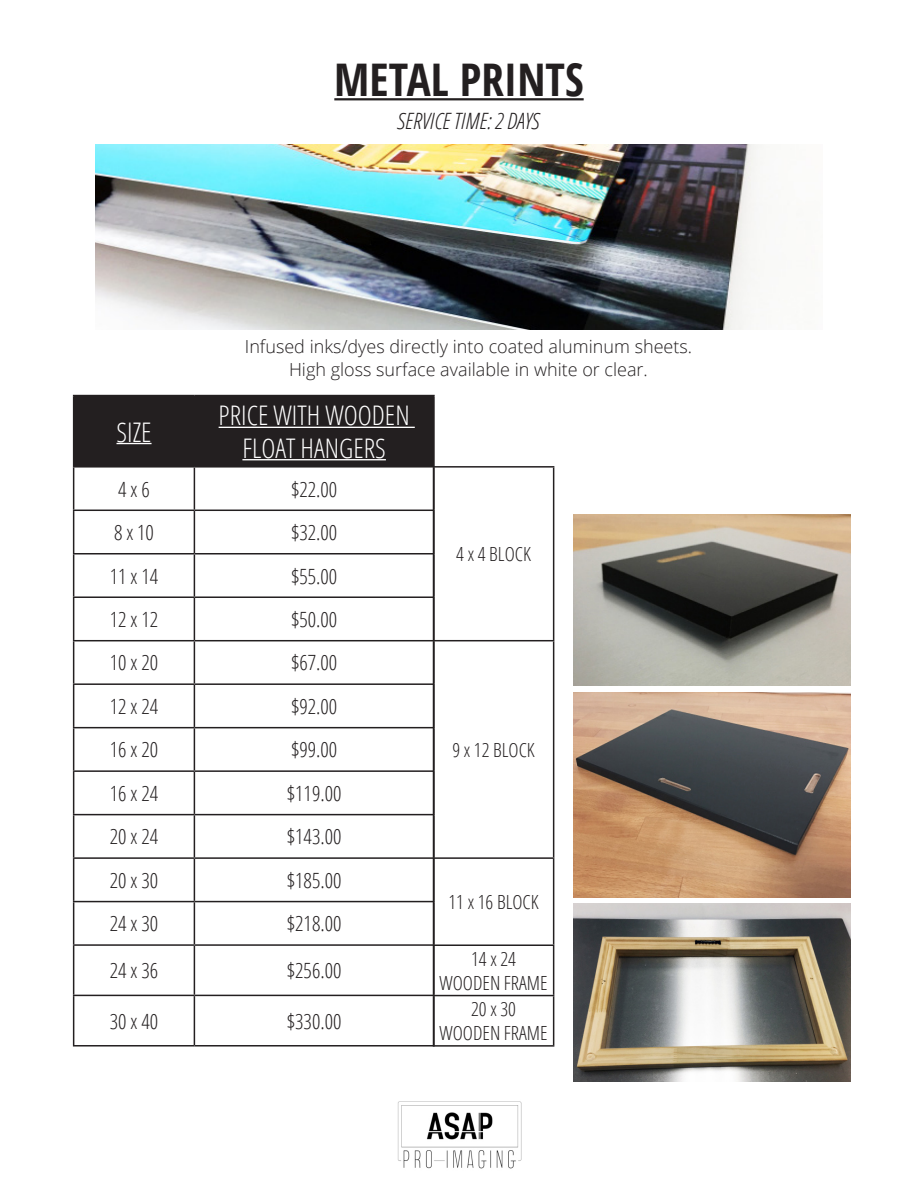
<style>
.page{position:relative;width:918px;height:1188px;background:#fff}
.page>*{position:absolute;margin:0;border:0;box-sizing:border-box;transform-origin:0 0}
.t1{font:700 condensed 45px "Open Sans";color:#231f20}
.t2{font:300 condensed 27px/32.4px "Open Sans";color:#fff;text-align:center}
.t3{font:italic 300 condensed 22.5px "Open Sans";color:#231f20}
.t4{font:300 condensed 21px "Open Sans";color:#231f20}
.t5{font:300 condensed 19.5px "Open Sans";color:#231f20}
.t6{font:300 18px "Open Sans";color:#231f20}
</style>
<div class="page">
<div style="left:74px;top:396px;width:359px;height:70px;background:#231f20"></div>
<hr style="left:73px;top:395px;width:121px;height:1px;background:#231f20">
<hr style="left:73px;top:396px;width:1px;height:70px;background:#231f20">
<hr style="left:194px;top:395px;width:241px;height:1px;background:#231f20">
<hr style="left:194px;top:396px;width:1px;height:70px;background:#231f20">
<hr style="left:433px;top:396px;width:2px;height:70px;background:#231f20">
<hr style="left:73px;top:466px;width:121px;height:2px;background:#231f20">
<hr style="left:73px;top:468px;width:1px;height:42px;background:#231f20">
<hr style="left:194px;top:466px;width:241px;height:2px;background:#231f20">
<hr style="left:194px;top:468px;width:1px;height:42px;background:#231f20">
<hr style="left:433px;top:468px;width:2px;height:42px;background:#231f20">
<hr style="left:73px;top:510px;width:121px;height:1px;background:#231f20">
<hr style="left:73px;top:511px;width:1px;height:42px;background:#231f20">
<hr style="left:194px;top:510px;width:241px;height:1px;background:#231f20">
<hr style="left:194px;top:511px;width:1px;height:42px;background:#231f20">
<hr style="left:433px;top:511px;width:2px;height:42px;background:#231f20">
<hr style="left:73px;top:553px;width:121px;height:2px;background:#231f20">
<hr style="left:73px;top:555px;width:1px;height:41px;background:#231f20">
<hr style="left:194px;top:553px;width:241px;height:2px;background:#231f20">
<hr style="left:194px;top:555px;width:1px;height:41px;background:#231f20">
<hr style="left:433px;top:555px;width:2px;height:41px;background:#231f20">
<hr style="left:73px;top:596px;width:121px;height:2px;background:#231f20">
<hr style="left:73px;top:598px;width:1px;height:42px;background:#231f20">
<hr style="left:194px;top:596px;width:241px;height:2px;background:#231f20">
<hr style="left:194px;top:598px;width:1px;height:42px;background:#231f20">
<hr style="left:433px;top:598px;width:2px;height:42px;background:#231f20">
<hr style="left:73px;top:640px;width:121px;height:1px;background:#231f20">
<hr style="left:73px;top:641px;width:1px;height:42px;background:#231f20">
<hr style="left:194px;top:640px;width:241px;height:1px;background:#231f20">
<hr style="left:194px;top:641px;width:1px;height:42px;background:#231f20">
<hr style="left:433px;top:641px;width:2px;height:42px;background:#231f20">
<hr style="left:73px;top:683px;width:121px;height:2px;background:#231f20">
<hr style="left:73px;top:685px;width:1px;height:42px;background:#231f20">
<hr style="left:194px;top:683px;width:241px;height:2px;background:#231f20">
<hr style="left:194px;top:685px;width:1px;height:42px;background:#231f20">
<hr style="left:433px;top:685px;width:2px;height:42px;background:#231f20">
<hr style="left:73px;top:727px;width:121px;height:1px;background:#231f20">
<hr style="left:73px;top:728px;width:1px;height:42px;background:#231f20">
<hr style="left:194px;top:727px;width:241px;height:1px;background:#231f20">
<hr style="left:194px;top:728px;width:1px;height:42px;background:#231f20">
<hr style="left:433px;top:728px;width:2px;height:42px;background:#231f20">
<hr style="left:73px;top:770px;width:121px;height:2px;background:#231f20">
<hr style="left:73px;top:772px;width:1px;height:42px;background:#231f20">
<hr style="left:194px;top:770px;width:241px;height:2px;background:#231f20">
<hr style="left:194px;top:772px;width:1px;height:42px;background:#231f20">
<hr style="left:433px;top:772px;width:2px;height:42px;background:#231f20">
<hr style="left:73px;top:814px;width:121px;height:1px;background:#231f20">
<hr style="left:73px;top:815px;width:1px;height:42px;background:#231f20">
<hr style="left:194px;top:814px;width:241px;height:1px;background:#231f20">
<hr style="left:194px;top:815px;width:1px;height:42px;background:#231f20">
<hr style="left:433px;top:815px;width:2px;height:42px;background:#231f20">
<hr style="left:73px;top:857px;width:121px;height:2px;background:#231f20">
<hr style="left:73px;top:859px;width:1px;height:42px;background:#231f20">
<hr style="left:194px;top:857px;width:241px;height:2px;background:#231f20">
<hr style="left:194px;top:859px;width:1px;height:42px;background:#231f20">
<hr style="left:433px;top:859px;width:2px;height:42px;background:#231f20">
<hr style="left:73px;top:901px;width:121px;height:1px;background:#231f20">
<hr style="left:73px;top:902px;width:1px;height:42px;background:#231f20">
<hr style="left:194px;top:901px;width:241px;height:1px;background:#231f20">
<hr style="left:194px;top:902px;width:1px;height:42px;background:#231f20">
<hr style="left:433px;top:902px;width:2px;height:42px;background:#231f20">
<hr style="left:73px;top:944px;width:121px;height:2px;background:#231f20">
<hr style="left:73px;top:946px;width:1px;height:49px;background:#231f20">
<hr style="left:194px;top:944px;width:241px;height:2px;background:#231f20">
<hr style="left:194px;top:946px;width:1px;height:49px;background:#231f20">
<hr style="left:433px;top:946px;width:2px;height:49px;background:#231f20">
<hr style="left:73px;top:995px;width:121px;height:1px;background:#231f20">
<hr style="left:73px;top:996px;width:1px;height:49px;background:#231f20">
<hr style="left:194px;top:995px;width:241px;height:1px;background:#231f20">
<hr style="left:194px;top:996px;width:1px;height:49px;background:#231f20">
<hr style="left:433px;top:996px;width:2px;height:49px;background:#231f20">
<hr style="left:73px;top:1045px;width:121px;height:2px;background:#231f20">
<hr style="left:194px;top:1045px;width:241px;height:2px;background:#231f20">
<hr style="left:117px;top:443px;width:35px;height:1px;background:#fff">
<hr style="left:219px;top:427px;width:196px;height:1px;background:#fff">
<hr style="left:242px;top:459px;width:144px;height:1px;background:#fff">
<hr style="left:433px;top:466px;width:121px;height:2px;background:#231f20">
<hr style="left:553px;top:468px;width:1px;height:172px;background:#231f20">
<hr style="left:433px;top:640px;width:121px;height:1px;background:#231f20">
<hr style="left:553px;top:641px;width:1px;height:216px;background:#231f20">
<hr style="left:433px;top:857px;width:121px;height:2px;background:#231f20">
<hr style="left:553px;top:859px;width:1px;height:85px;background:#231f20">
<hr style="left:433px;top:944px;width:121px;height:2px;background:#231f20">
<hr style="left:553px;top:946px;width:1px;height:49px;background:#231f20">
<hr style="left:433px;top:995px;width:121px;height:1px;background:#231f20">
<hr style="left:553px;top:996px;width:1px;height:49px;background:#231f20">
<hr style="left:433px;top:1045px;width:121px;height:2px;background:#231f20">
<hr style="left:334px;top:98px;width:250px;height:2px;background:#231f20">
<img style="left:95px;top:144px;width:667px;height:186px">
<img style="left:573px;top:514px;width:277px;height:172px">
<img style="left:573px;top:904px;width:277px;height:178px">
<img style="left:573px;top:692px;width:277px;height:205px">
<img style="left:397px;top:1101px;width:125px;height:68px">
<p class="t1" style="left:334px;top:48px;width:251px">METAL PRINTS</p>
<p class="t3" style="left:397px;top:106px;width:144px">SERVICE TIME: 2 DAYS</p>
<p class="t2" style="left:117px;top:415px;width:37px">SIZE</p>
<p class="t6" style="left:245px;top:335px;width:449px">Infused inks/dyes directly into coated aluminum sheets.</p>
<p class="t6" style="left:289px;top:357px;width:360px">High gloss surface available in white or clear.</p>
<p class="t2" style="left:219px;top:398px;width:193px">PRICE WITH WOODEN<br>FLOAT HANGERS</p>
<p class="t4" style="left:118px;top:475px;width:33px">4 x 6</p>
<p class="t4" style="left:291px;top:475px;width:48px">$22.00</p>
<p class="t4" style="left:114px;top:518px;width:42px">8 x 10</p>
<p class="t4" style="left:291px;top:518px;width:48px">$32.00</p>
<p class="t4" style="left:110px;top:562px;width:50px">11 x 14</p>
<p class="t4" style="left:291px;top:562px;width:48px">$55.00</p>
<p class="t4" style="left:110px;top:605px;width:50px">12 x 12</p>
<p class="t4" style="left:291px;top:605px;width:48px">$50.00</p>
<p class="t4" style="left:110px;top:649px;width:50px">10 x 20</p>
<p class="t4" style="left:291px;top:649px;width:48px">$67.00</p>
<p class="t4" style="left:110px;top:692px;width:50px">12 x 24</p>
<p class="t4" style="left:291px;top:692px;width:48px">$92.00</p>
<p class="t4" style="left:110px;top:736px;width:50px">16 x 20</p>
<p class="t4" style="left:291px;top:736px;width:48px">$99.00</p>
<p class="t4" style="left:110px;top:779px;width:50px">16 x 24</p>
<p class="t4" style="left:287px;top:779px;width:56px">$119.00</p>
<p class="t4" style="left:110px;top:823px;width:50px">20 x 24</p>
<p class="t4" style="left:287px;top:823px;width:56px">$143.00</p>
<p class="t4" style="left:110px;top:866px;width:50px">20 x 30</p>
<p class="t4" style="left:287px;top:866px;width:56px">$185.00</p>
<p class="t4" style="left:110px;top:909px;width:50px">24 x 30</p>
<p class="t4" style="left:287px;top:909px;width:56px">$218.00</p>
<p class="t4" style="left:110px;top:956px;width:50px">24 x 36</p>
<p class="t4" style="left:287px;top:956px;width:56px">$256.00</p>
<p class="t4" style="left:110px;top:1007px;width:50px">30 x 40</p>
<p class="t4" style="left:287px;top:1007px;width:56px">$330.00</p>
<p class="t5" style="left:456px;top:541px;width:76px">4 x 4 BLOCK</p>
<p class="t5" style="left:452px;top:737px;width:84px">9 x 12 BLOCK</p>
<p class="t5" style="left:448px;top:889px;width:92px">11 x 16 BLOCK</p>
<p class="t5" style="left:471px;top:946px;width:46px">14 x 24</p>
<p class="t5" style="left:440px;top:969px;width:110px">WOODEN FRAME</p>
<p class="t5" style="left:471px;top:996px;width:46px">20 x 30</p>
<p class="t5" style="left:440px;top:1020px;width:110px">WOODEN FRAME</p>
</div>
